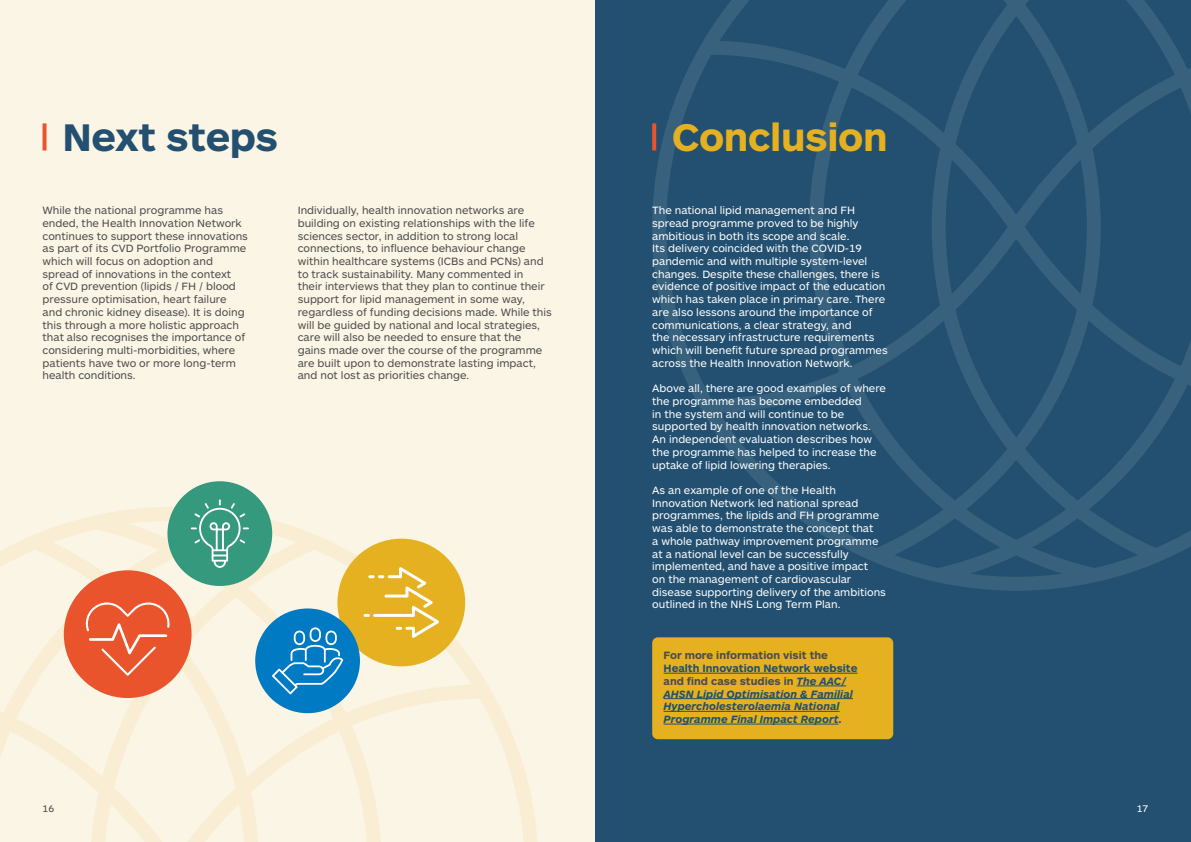
<style>
.page{position:relative;width:1191px;height:842px;background:#fff}
.page>*{position:absolute;margin:0;border:0;box-sizing:border-box;transform-origin:0 0}
.t1{font:700 40px "ARS Maquette";letter-spacing:-.01em;color:#e6b120}
.t2{font:700 40px "ARS Maquette";letter-spacing:-.01em;color:#235070}
.t3{font:11px/12.7px "ARS Maquette";color:#fff}
.t4{font:11px/12.7px "ARS Maquette";color:#4b4c4d}
.t5{font:italic 700 11px/12.7px "ARS Maquette";color:#235070}
.t6{font:10px "ARS Maquette";color:#4b4c4d}
.t7{font:10px "ARS Maquette";color:#fff}
.s1{font-style:normal;color:#4b4c4d}
.s2{font-style:normal}
</style>
<div class="page">
<div style="left:0;top:0;width:595px;height:842px;background:#fbf5e5"></div>
<svg style="left:0;top:507px;width:538px;height:335px"></svg>
<div style="left:595px;top:0;width:596px;height:842px;background:#235070"></div>
<svg style="left:652px;top:0;width:539px;height:591px"></svg>
<div style="left:337px;top:539px;width:128px;height:127px;background:#e6b120;border-radius:50%"></div>
<svg style="left:363px;top:567px;width:76px;height:71px"></svg>
<div style="left:652px;top:637px;width:241px;height:102px;background:#e6b120;border-radius:6px"></div>
<hr style="left:663px;top:673px;width:194px;height:1px;background:#235070">
<hr style="left:796px;top:686px;width:50px;height:1px;background:#235070">
<hr style="left:663px;top:698px;width:190px;height:1px;background:#235070">
<hr style="left:663px;top:711px;width:176px;height:1px;background:#235070">
<hr style="left:663px;top:724px;width:175px;height:1px;background:#235070">
<svg style="left:652px;top:123px;width:4px;height:27px"></svg>
<svg style="left:43px;top:123px;width:4px;height:27px"></svg>
<div style="left:64px;top:570px;width:127px;height:128px;background:#ea542c;border-radius:50%"></div>
<svg style="left:85px;top:602px;width:85px;height:74px"></svg>
<div style="left:255px;top:608px;width:105px;height:105px;background:#007ac2;border-radius:50%"></div>
<svg style="left:272px;top:627px;width:71px;height:67px"></svg>
<div style="left:167px;top:481px;width:105px;height:105px;background:#34997d;border-radius:50%"></div>
<svg style="left:191px;top:499px;width:58px;height:69px"></svg>
<p class="t2" style="left:62px;top:111px;width:217px">Next steps</p>
<p class="t1" style="left:672px;top:111px;width:217px">Conclusion</p>
<p class="t4" style="left:43px;top:203px;width:207px">While the national programme has ended, the Health Innovation Network continues to support these innovations as part of its CVD Portfolio Programme which will focus on adoption and spread of innovations in the context<br>of CVD prevention (lipids / FH / blood pressure optimisation, heart failure and chronic kidney disease). It is doing this through a more holistic approach that also recognises the importance of considering multi-morbidities, where patients have two or more long-term health conditions.</p>
<p class="t4" style="left:298px;top:203px;width:255px">Individually, health innovation networks are building on existing relationships with the life sciences sector, in addition to strong local connections, to influence behaviour change within healthcare systems (ICBs and PCNs) and to track sustainability. Many commented in<br>their interviews that they plan to continue their support for lipid management in some way, regardless of funding decisions made. While this will be guided by national and local strategies, care will also be needed to ensure that the gains made over the course of the programme are built upon to demonstrate lasting impact, and not lost as priorities change.</p>
<p class="t3" style="left:652px;top:203px;width:237px">The national lipid management and FH spread programme proved to be highly ambitious in both its scope and scale.<br>Its delivery coincided with the COVID-19 pandemic and with multiple system-level changes. Despite these challenges, there is evidence of positive impact of the education which has taken place in primary care. There are also lessons around the importance of communications, a clear strategy, and<br>the necessary infrastructure requirements which will benefit future spread programmes across the Health Innovation Network.</p>
<p class="t3" style="left:652px;top:381px;width:235px">Above all, there are good examples of where the programme has become embedded<br>in the system and will continue to be supported by health innovation networks.<br>An independent evaluation describes how the programme has helped to increase the uptake of lipid lowering therapies.</p>
<p class="t3" style="left:652px;top:483px;width:235px">As an example of one of the Health Innovation Network led national spread programmes, the lipids and FH programme was able to demonstrate the concept that<br>a whole pathway improvement programme at a national level can be successfully implemented, and have a positive impact<br>on the management of cardiovascular disease supporting delivery of the ambitions outlined in the NHS Long Term Plan.</p>
<p class="t5" style="left:663px;top:649px;width:195px"><span class="s1">For more information visit the </span><span class="s2">Health Innovation Network website </span><span class="s1">and find case studies in</span> The AAC/ AHSN Lipid Optimisation &amp; Familial Hypercholesterolaemia National Programme Final Impact Report<span class="s1">.</span></p>
<p class="t6" style="left:43px;top:802px;width:13px">16</p>
<p class="t7" style="left:1136px;top:802px;width:13px">17</p>
</div>
